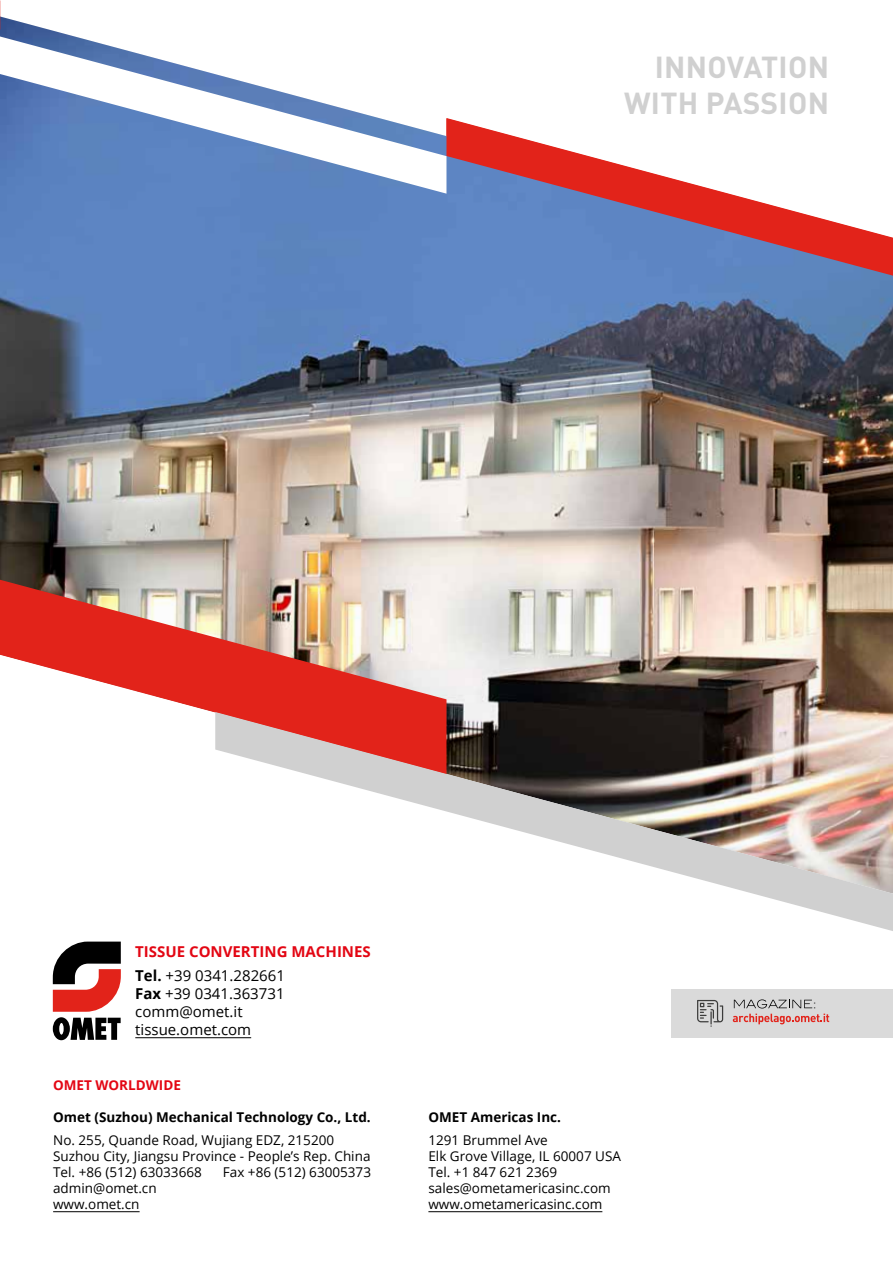
<style>
.page{position:relative;width:893px;height:1263px;background:#fff}
.page>*{position:absolute;margin:0;border:0;box-sizing:border-box;transform-origin:0 0}
.t1{font:700 30px/36px "DINOT";letter-spacing:.01em;color:#d0d0d0;text-align:right}
.t2{font:15px/18px "Open Sans";color:#000}
.t3{font:700 15px/24.3px "Open Sans";color:#e30613}
.t4{font:13.5px/16.2px "Open Sans";color:#000}
.t5{font:700 13.5px "Open Sans";color:#000}
.t6{font:700 13.5px "Open Sans";color:#e30613}
.s1{color:#000}
.s2{font-weight:400;color:#000}
.s3{font-weight:700}
</style>
<div class="page">
<img style="left:0;top:222px;width:893px;height:461px">
<svg style="left:409px;top:128px;width:484px;height:296px"></svg>
<svg style="left:0;top:8px;width:484px;height:214px"></svg>
<img style="left:0;top:522px;width:521px;height:181px">
<svg style="left:178px;top:683px;width:715px;height:356px"></svg>
<hr style="left:53px;top:1211px;width:87px;height:1px;background:#000">
<hr style="left:428px;top:1211px;width:174px;height:1px;background:#000">
<div style="left:672px;top:988px;width:221px;height:49px;background:#dadada"></div>
<svg style="left:734px;top:999px;width:81px;height:9px"></svg>
<svg style="left:733px;top:1014px;width:96px;height:10px"></svg>
<svg style="left:697px;top:1000px;width:26px;height:27px"></svg>
<svg style="left:53px;top:941px;width:68px;height:99px"></svg>
<hr style="left:135px;top:1037px;width:116px;height:1px;background:#000">
<h1 class="t1" style="left:624px;top:48px;width:206px">INNOVATION<br>WITH PASSION</h1>
<p class="t3" style="left:135px;top:939px;width:237px">TISSUE CONVERTING MACHINES<br><span class="s1">Tel.</span> <span class="s2">+39 0341.282661</span></p>
<p class="t2" style="left:135px;top:985px;width:151px"><span class="s3">Fax</span> +39 0341.363731 comm@omet.it tissue.omet.com</p>
<p class="t6" style="left:53px;top:1076px;width:129px">OMET WORLDWIDE</p>
<p class="t5" style="left:53px;top:1108px;width:319px">Omet (Suzhou) Mechanical Technology Co., Ltd.</p>
<p class="t4" style="left:53px;top:1131px;width:319px">No. 255, Quande Road, Wujiang EDZ, 215200<br>Suzhou City, Jiangsu Province - People’s Rep. China<br>Tel. +86 (512) 63033668</p>
<p class="t4" style="left:223px;top:1164px;width:150px">Fax +86 (512) 63005373</p>
<p class="t4" style="left:53px;top:1180px;width:105px">admin@omet.cn www.omet.cn</p>
<p class="t5" style="left:428px;top:1108px;width:134px">OMET Americas Inc.</p>
<p class="t4" style="left:428px;top:1131px;width:194px">1291 Brummel Ave<br>Elk Grove Village, IL 60007 USA<br>Tel. +1 847 621 2369 sales@ometamericasinc.com www.ometamericasinc.com</p>
</div>
